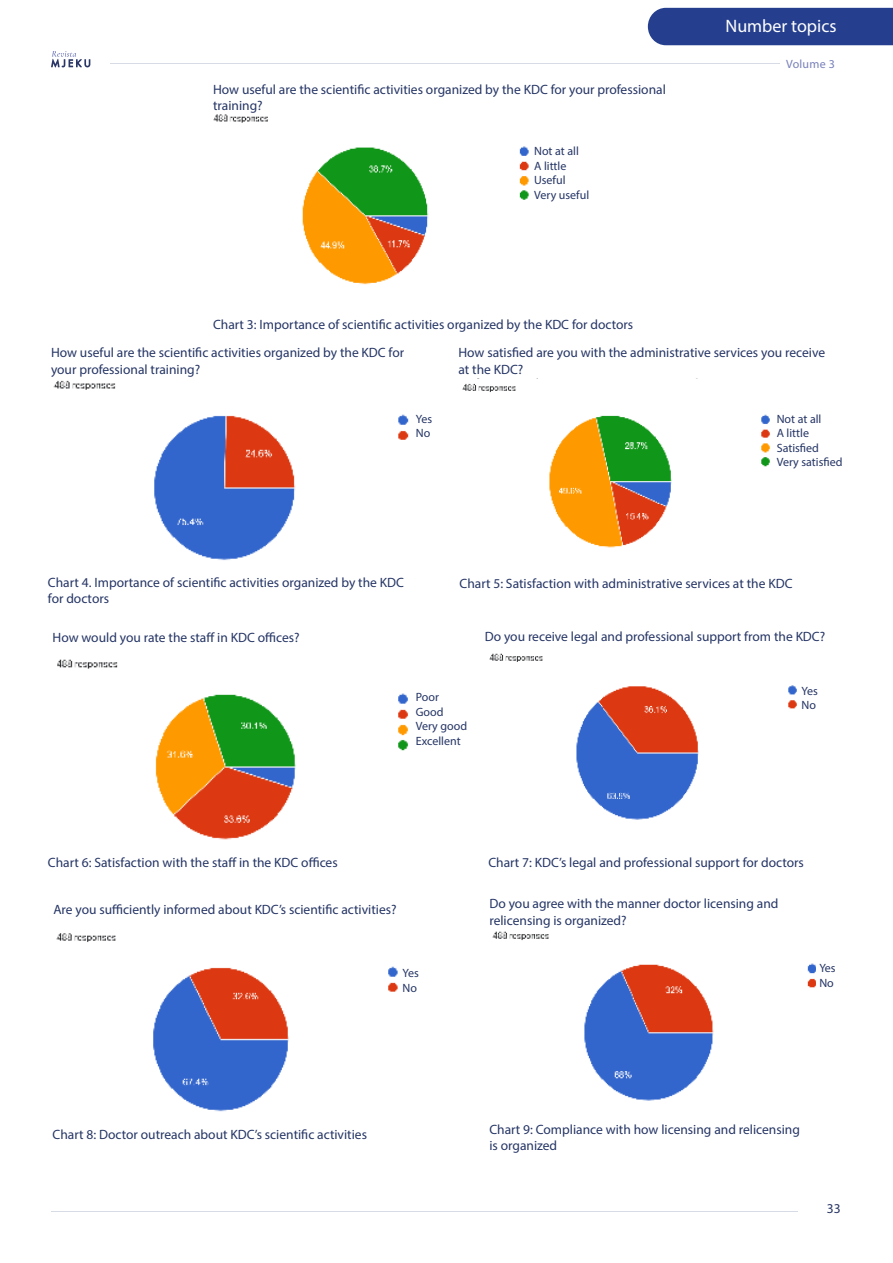
<style>
.page{position:relative;width:893px;height:1263px;background:#fff}
.page>*{position:absolute;margin:0;border:0;box-sizing:border-box;transform-origin:0 0}
.t1{font:18px "Myriad Pro";color:#fff}
.t2{font:13.5px/16.2px "Myriad Pro";color:#253565}
.t3{font:13.5px "Myriad Pro";color:#273565}
.t4{font:12px/14.4px "Myriad Pro";color:#253565}
.t5{font:12px "Myriad Pro";letter-spacing:.02em;color:#7880ba}
</style>
<div class="page">
<hr style="left:111px;top:63px;width:669px;height:1px;background:#d6dbe6">
<svg style="left:51px;top:51px;width:39px;height:17px"></svg>
<hr style="left:51px;top:1211px;width:746px;height:1px;background:#d6dbe6">
<div style="left:648px;top:8px;width:245px;height:37px;background:#253f8e"></div>
<img style="left:462px;top:378px;width:308px;height:170px">
<img style="left:53px;top:380px;width:356px;height:181px">
<img style="left:213px;top:115px;width:316px;height:170px">
<img style="left:489px;top:653px;width:308px;height:167px">
<img style="left:57px;top:659px;width:351px;height:181px">
<img style="left:492px;top:931px;width:323px;height:170px">
<img style="left:56px;top:933px;width:342px;height:179px">
<p class="t1" style="left:725px;top:15px;width:113px">Number topics</p>
<p class="t2" style="left:213px;top:81px;width:454px">How useful are the scientific activities organized by the KDC for your professional training?</p>
<p class="t4" style="left:534px;top:144px;width:46px">Not at all</p>
<p class="t4" style="left:534px;top:158px;width:34px">A little</p>
<p class="t4" style="left:534px;top:173px;width:33px">Useful</p>
<p class="t4" style="left:534px;top:187px;width:57px">Very useful</p>
<p class="t2" style="left:213px;top:316px;width:422px">Chart 3: Importance of scientific activities organized by the KDC for doctors</p>
<p class="t5" style="left:786px;top:57px;width:50px">Volume 3</p>
<p class="t2" style="left:51px;top:344px;width:355px">How useful are the scientific activities organized by the KDC for your professional training?</p>
<p class="t4" style="left:416px;top:411px;width:18px">Yes</p>
<p class="t4" style="left:416px;top:426px;width:16px">No</p>
<p class="t2" style="left:458px;top:344px;width:368px">How satisfied are you with the administrative services you receive at the KDC?</p>
<p class="t4" style="left:777px;top:411px;width:46px">Not at all</p>
<p class="t4" style="left:777px;top:426px;width:34px">A little</p>
<p class="t4" style="left:777px;top:440px;width:44px">Satisfied</p>
<p class="t4" style="left:777px;top:455px;width:67px">Very satisfied</p>
<p class="t2" style="left:48px;top:574px;width:358px">Chart 4. Importance of scientific activities organized by the KDC for doctors</p>
<p class="t2" style="left:459px;top:575px;width:334px">Chart 5: Satisfaction with administrative services at the KDC</p>
<p class="t2" style="left:53px;top:629px;width:249px">How would you rate the staff in KDC offices?</p>
<p class="t4" style="left:416px;top:690px;width:25px">Poor</p>
<p class="t4" style="left:416px;top:704px;width:29px">Good</p>
<p class="t4" style="left:416px;top:719px;width:53px">Very good</p>
<p class="t4" style="left:416px;top:733px;width:46px">Excellent</p>
<p class="t2" style="left:485px;top:628px;width:342px">Do you receive legal and professional support from the KDC?</p>
<p class="t4" style="left:801px;top:684px;width:18px">Yes<br>No</p>
<p class="t2" style="left:48px;top:854px;width:291px">Chart 6: Satisfaction with the staff in the KDC offices</p>
<p class="t2" style="left:488px;top:854px;width:317px">Chart 7: KDC’s legal and professional support for doctors</p>
<p class="t2" style="left:53px;top:901px;width:345px">Are you sufficiently informed about KDC’s scientific activities?</p>
<p class="t4" style="left:403px;top:966px;width:18px">Yes<br>No</p>
<p class="t2" style="left:489px;top:895px;width:291px">Do you agree with the manner doctor licensing and relicensing is organized?</p>
<p class="t4" style="left:819px;top:961px;width:18px">Yes<br>No</p>
<p class="t2" style="left:53px;top:1126px;width:316px">Chart 8: Doctor outreach about KDC’s scientific activities</p>
<p class="t2" style="left:489px;top:1121px;width:312px">Chart 9: Compliance with how licensing and relicensing is organized</p>
<p class="t3" style="left:827px;top:1200px;width:15px">33</p>
</div>
